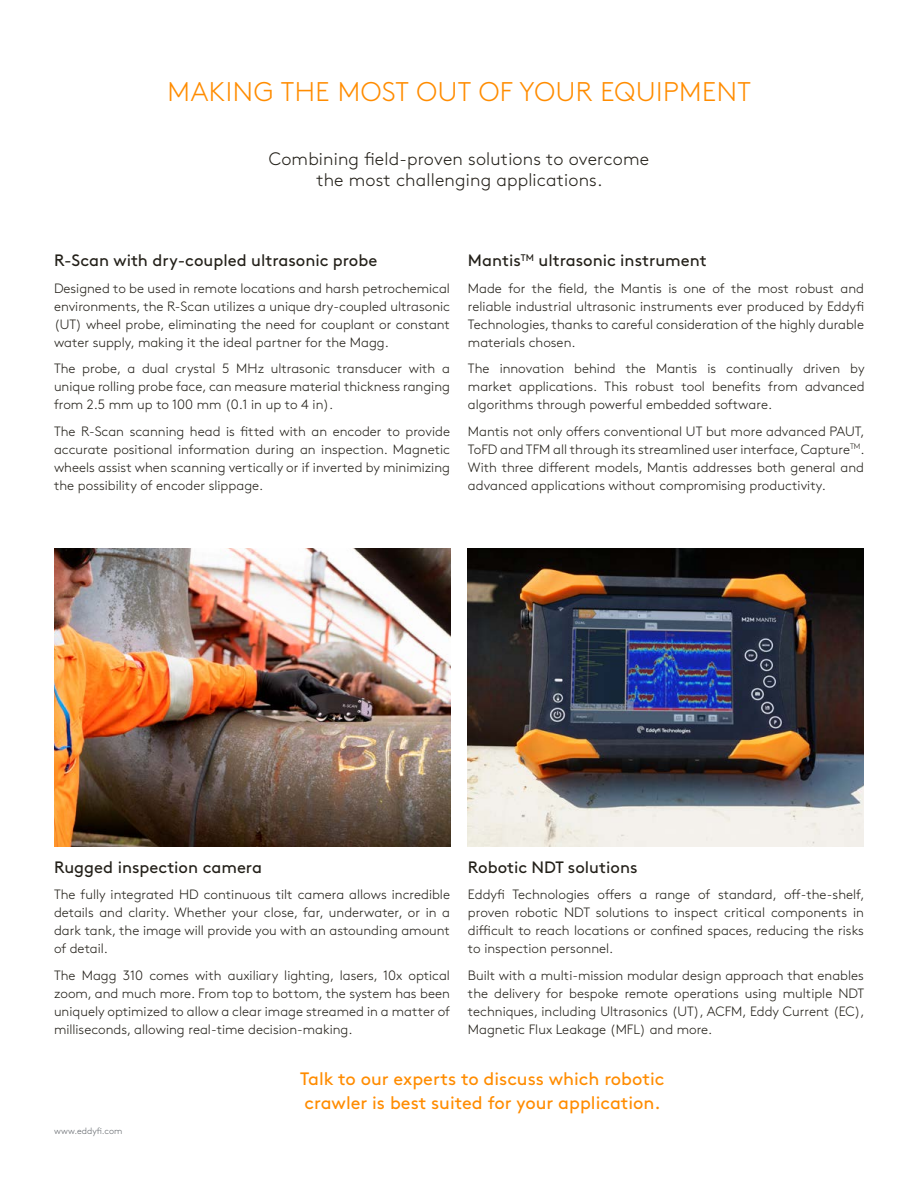
<style>
.page{position:relative;width:918px;height:1188px;background:#fff}
.page>*{position:absolute;margin:0;border:0;box-sizing:border-box;transform-origin:0 0}
.t1{font:300 27px "Brown Std";letter-spacing:.02em;color:#ff8c00}
.t2{font:18px/24px "Brown Std";color:#ff8c00}
.t3{font:300 18px/21.6px "Brown Std";letter-spacing:.01em;color:#232019;text-align:center}
.t4{font:16.5px "Brown Std";color:#232019}
.t5{font:300 13.5px/18px "Brown Std";color:#232019;text-align:justify}
.t6{font:300 9px "Brown Std";color:#62666b}
</style>
<div class="page">
<img style="left:54px;top:548px;width:396px;height:299px">
<img style="left:468px;top:548px;width:396px;height:299px">
<h1 class="t1" style="left:168px;top:77px;width:585px">MAKING THE MOST OUT OF YOUR EQUIPMENT</h1>
<h2 class="t3" style="left:269px;top:148px;width:382px">Combining field-proven solutions to overcome the most challenging applications.</h2>
<p class="t4" style="left:54px;top:251px;width:325px">R-Scan with dry-coupled ultrasonic probe</p>
<p class="t5" style="left:54px;top:279px;width:398px">Designed to be used in remote locations and harsh petrochemical environments, the R-Scan utilizes a unique dry-coupled ultrasonic (UT) wheel probe, eliminating the need for couplant or constant water supply, making it the ideal partner for the Magg.</p>
<p class="t5" style="left:54px;top:360px;width:397px">The probe, a dual crystal 5 MHz ultrasonic transducer with a unique rolling probe face, can measure material thickness ranging from 2.5 mm up to 100 mm (0.1 in up to 4 in).</p>
<p class="t5" style="left:54px;top:422px;width:398px">The R-Scan scanning head is fitted with an encoder to provide accurate positional information during an inspection. Magnetic wheels assist when scanning vertically or if inverted by minimizing the possibility of encoder slippage.</p>
<p class="t4" style="left:468px;top:251px;width:240px">Mantis<sup>TM</sup> ultrasonic instrument</p>
<p class="t5" style="left:468px;top:279px;width:398px">Made for the field, the Mantis is one of the most robust and reliable industrial ultrasonic instruments ever produced by Eddyfi Technologies, thanks to careful consideration of the highly durable materials chosen.</p>
<p class="t5" style="left:468px;top:360px;width:398px">The innovation behind the Mantis is continually driven by market applications. This robust tool benefits from advanced algorithms through powerful embedded software.</p>
<p class="t5" style="left:468px;top:422px;width:398px">Mantis not only offers conventional UT but more advanced PAUT, ToFD and TFM all through its streamlined user interface, Capture<sup>TM</sup>.<br>With three different models, Mantis addresses both general and advanced applications without compromising productivity.</p>
<p class="t4" style="left:54px;top:857px;width:209px">Rugged inspection camera</p>
<p class="t5" style="left:54px;top:886px;width:398px">The fully integrated HD continuous tilt camera allows incredible details and clarity. Whether your close, far, underwater, or in a dark tank, the image will provide you with an astounding amount of detail.</p>
<p class="t5" style="left:54px;top:966px;width:398px">The Magg 310 comes with auxiliary lighting, lasers, 10x optical zoom, and much more. From top to bottom, the system has been uniquely optimized to allow a clear image streamed in a matter of milliseconds, allowing real-time decision-making.</p>
<p class="t4" style="left:468px;top:857px;width:171px">Robotic NDT solutions</p>
<p class="t5" style="left:468px;top:886px;width:398px">Eddyfi Technologies offers a range of standard, off-the-shelf, proven robotic NDT solutions to inspect critical components in difficult to reach locations or confined spaces, reducing the risks to inspection personnel.</p>
<p class="t5" style="left:468px;top:966px;width:398px">Built with a multi-mission modular design approach that enables the delivery for bespoke remote operations using multiple NDT techniques, including Ultrasonics (UT), ACFM, Eddy Current (EC), Magnetic Flux Leakage (MFL) and more.</p>
<h2 class="t2" style="left:300px;top:1067px;width:366px">Talk to our experts to discuss which robotic crawler is best suited for your application.</h2>
<p class="t6" style="left:54px;top:1126px;width:70px">www.eddyfi.com</p>
</div>
